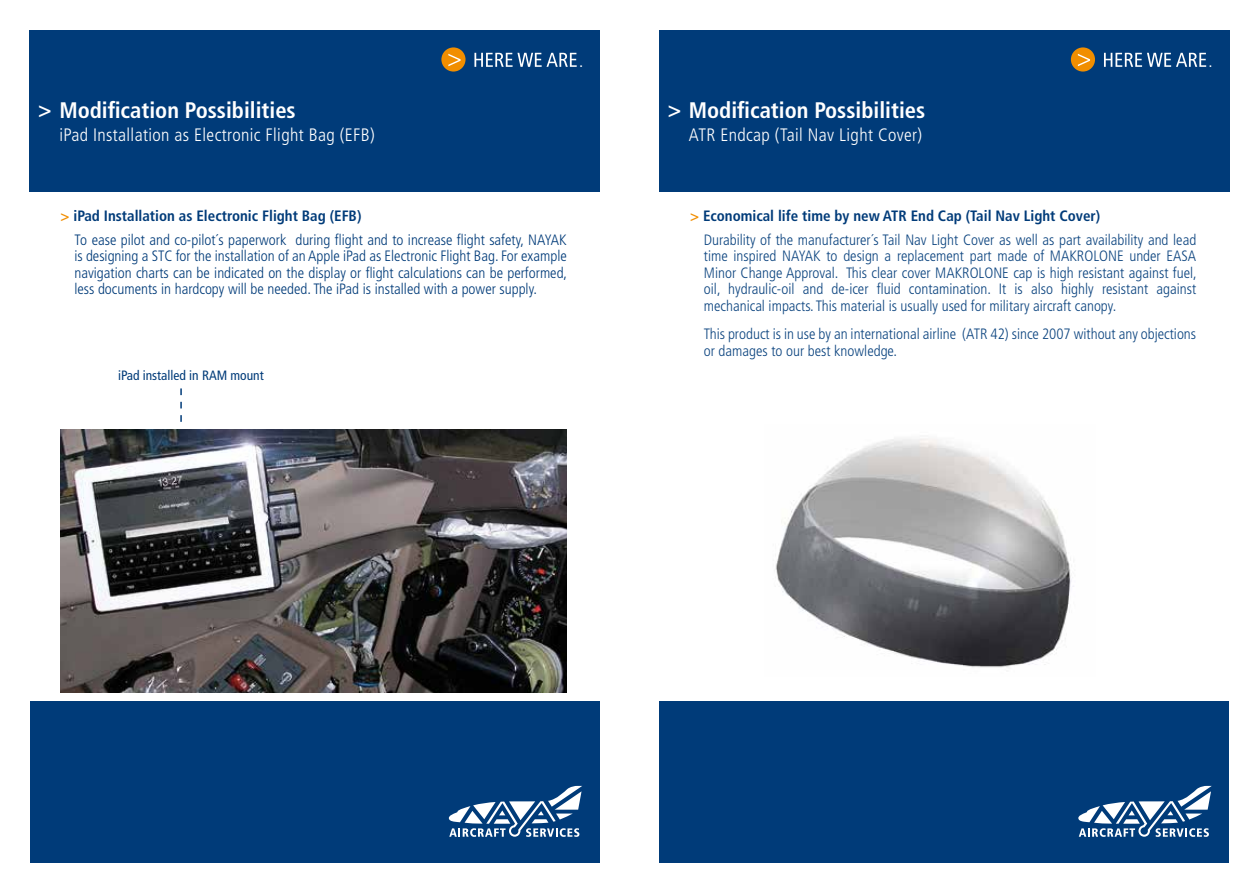
<style>
.page{position:relative;width:1259px;height:893px;background:#fff}
.page>*{position:absolute;margin:0;border:0;box-sizing:border-box;transform-origin:0 0}
.t1{font:700 condensed 22.5px "Frutiger";color:#fff}
.t2{font:300 condensed 18px "Frutiger";letter-spacing:.02em;color:#fff}
.t3{font:300 condensed 15px/16.5px "Frutiger";color:#0d4580}
.t4{font:300 condensed 15px/16.5px "Frutiger";color:#003b79}
.t5{font:condensed 14.55px "Frutiger";color:#fff}
.t6{font:condensed 13.5px "Frutiger";color:#003b79}
.s1{font-weight:700;color:#f18e00}
.s2{font-weight:700}
.s3{font-weight:700;color:#003b79}
</style>
<div class="page">
<div style="left:30px;top:702px;width:569px;height:161px;background:#003b79"></div>
<svg style="left:449px;top:786px;width:133px;height:51px"></svg>
<div style="left:30px;top:30px;width:570px;height:162px;background:#003b79"></div>
<svg style="left:474px;top:53px;width:103px;height:14px"></svg>
<div style="left:441px;top:47px;width:24px;height:25px;background:#f18e00;border-radius:50%"></div>
<svg style="left:448px;top:54px;width:12px;height:12px"></svg>
<img style="left:61px;top:430px;width:506px;height:262px">
<svg style="left:180px;top:388px;width:2px;height:34px"></svg>
<div style="left:659px;top:702px;width:570px;height:161px;background:#003b79"></div>
<svg style="left:1078px;top:786px;width:133px;height:51px"></svg>
<div style="left:659px;top:30px;width:570px;height:162px;background:#003b79"></div>
<svg style="left:1104px;top:53px;width:102px;height:14px"></svg>
<div style="left:1071px;top:47px;width:24px;height:25px;background:#f18e00;border-radius:50%"></div>
<svg style="left:1078px;top:54px;width:12px;height:12px"></svg>
<img style="left:775px;top:438px;width:299px;height:230px">
<h1 class="t1" style="left:38px;top:97px;width:259px">&gt; Modification Possibilities</h1>
<p class="t2" style="left:59px;top:125px;width:317px">iPad Installation as Electronic Flight Bag (EFB)</p>
<p class="t5" style="left:579px;top:53px;width:5px">.</p>
<p class="t4" style="left:74px;top:205px;width:494px;line-height:23.4px;text-indent:-14px"><span class="s1">&gt;</span> <span class="s2">iPad Installation as Electronic Flight Bag (EFB)<br></span>To ease pilot and co-pilot´s paperwork during flight and to increase flight safety, NAYAK</p>
<p class="t4" style="left:74px;top:248px;width:494px;text-align:justify">is designing a STC for the installation of an Apple iPad as Electronic Flight Bag. For example navigation charts can be indicated on the display or flight calculations can be performed, less documents in hardcopy will be needed. The iPad is installed with a power supply.</p>
<p class="t6" style="left:118px;top:368px;width:147px">iPad installed in RAM mount</p>
<h1 class="t1" style="left:667px;top:97px;width:259px">&gt; Modification Possibilities</h1>
<p class="t2" style="left:689px;top:125px;width:235px">ATR Endcap (Tail Nav Light Cover)</p>
<p class="t5" style="left:1209px;top:53px;width:5px">.</p>
<p class="t3" style="left:704px;top:205px;width:494px;line-height:23.4px;text-indent:-14px"><span class="s1">&gt;</span> <span class="s3">Economical life time by new ATR End Cap (Tail Nav Light Cover)<br></span>Durability of the manufacturer´s Tail Nav Light Cover as well as part availability and lead</p>
<p class="t3" style="left:704px;top:248px;width:494px;text-align:justify">time inspired NAYAK to design a replacement part made of MAKROLONE under EASA Minor Change Approval. This clear cover MAKROLONE cap is high resistant against fuel, oil, hydraulic-oil and de-icer fluid contamination. It is also highly resistant against mechanical impacts. This material is usually used for military aircraft canopy.</p>
<p class="t3" style="left:704px;top:326px;width:494px">This product is in use by an international airline (ATR 42) since 2007 without any objections or damages to our best knowledge.</p>
</div>
